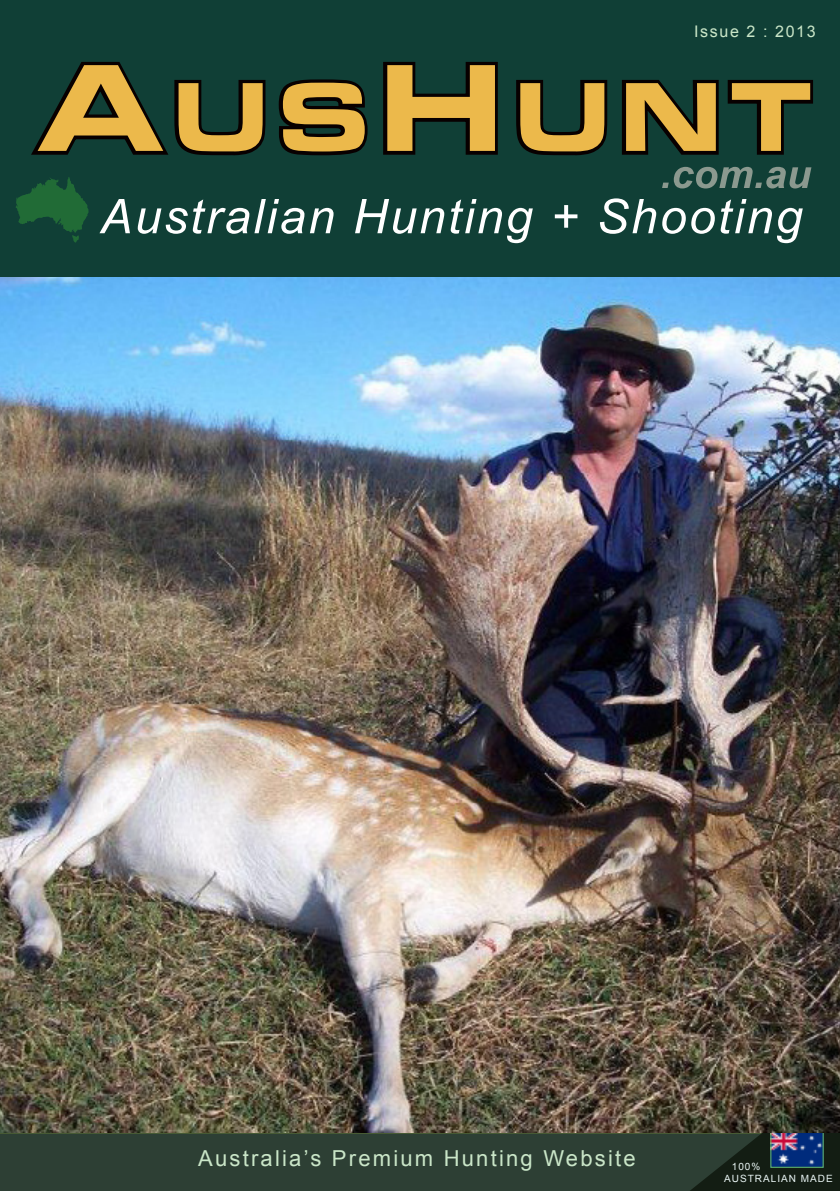
<style>
.page{position:relative;width:840px;height:1191px;background:#fff}
.page>*{position:absolute;margin:0;border:0;box-sizing:border-box;transform-origin:0 0}
.t1{font:22px "Arial";letter-spacing:.1em;color:#cae6c8}
.t2{font:16px "Arial";letter-spacing:.1em;color:#cae6c8}
.t3{font:10px/12px "Arial";letter-spacing:.1em;color:#eaf6f5}
</style>
<div class="page">
<div style="left:0;top:0;width:839px;height:1157px;background:#103f36"></div>
<svg style="left:16px;top:177px;width:72px;height:65px"></svg>
<svg style="left:99px;top:199px;width:31px;height:34px"></svg>
<svg style="left:138px;top:199px;width:166px;height:35px"></svg>
<svg style="left:310px;top:208px;width:23px;height:25px"></svg>
<svg style="left:355px;top:199px;width:89px;height:35px"></svg>
<svg style="left:450px;top:199px;width:82px;height:44px"></svg>
<svg style="left:554px;top:205px;width:23px;height:23px"></svg>
<svg style="left:600px;top:198px;width:56px;height:36px"></svg>
<svg style="left:662px;top:208px;width:23px;height:26px"></svg>
<svg style="left:691px;top:208px;width:23px;height:26px"></svg>
<svg style="left:720px;top:199px;width:82px;height:44px"></svg>
<svg style="left:662px;top:167px;width:149px;height:21px"></svg>
<svg style="left:31px;top:62px;width:337px;height:94px"></svg>
<svg style="left:383px;top:62px;width:115px;height:93px"></svg>
<svg style="left:516px;top:80px;width:92px;height:76px"></svg>
<svg style="left:622px;top:80px;width:191px;height:75px"></svg>
<div style="left:0;top:1132px;width:689px;height:59px;background:#2d3f34"></div>
<svg style="left:689px;top:1132px;width:150px;height:59px;background:#1d2b22"></svg>
<img style="left:772px;top:1134px;width:48px;height:31px">
<img style="left:0;top:277px;width:839px;height:855px">
<p class="t2" style="left:693px;top:21px;width:123px">Issue 2 : 2013</p>
<p class="t1" style="left:198px;top:1143px;width:439px">Australia’s Premium Hunting Website</p>
<p class="t3" style="left:723px;top:1160px;width:110px;text-indent:8px">100%<br>AUSTRALIAN MADE</p>
</div>
